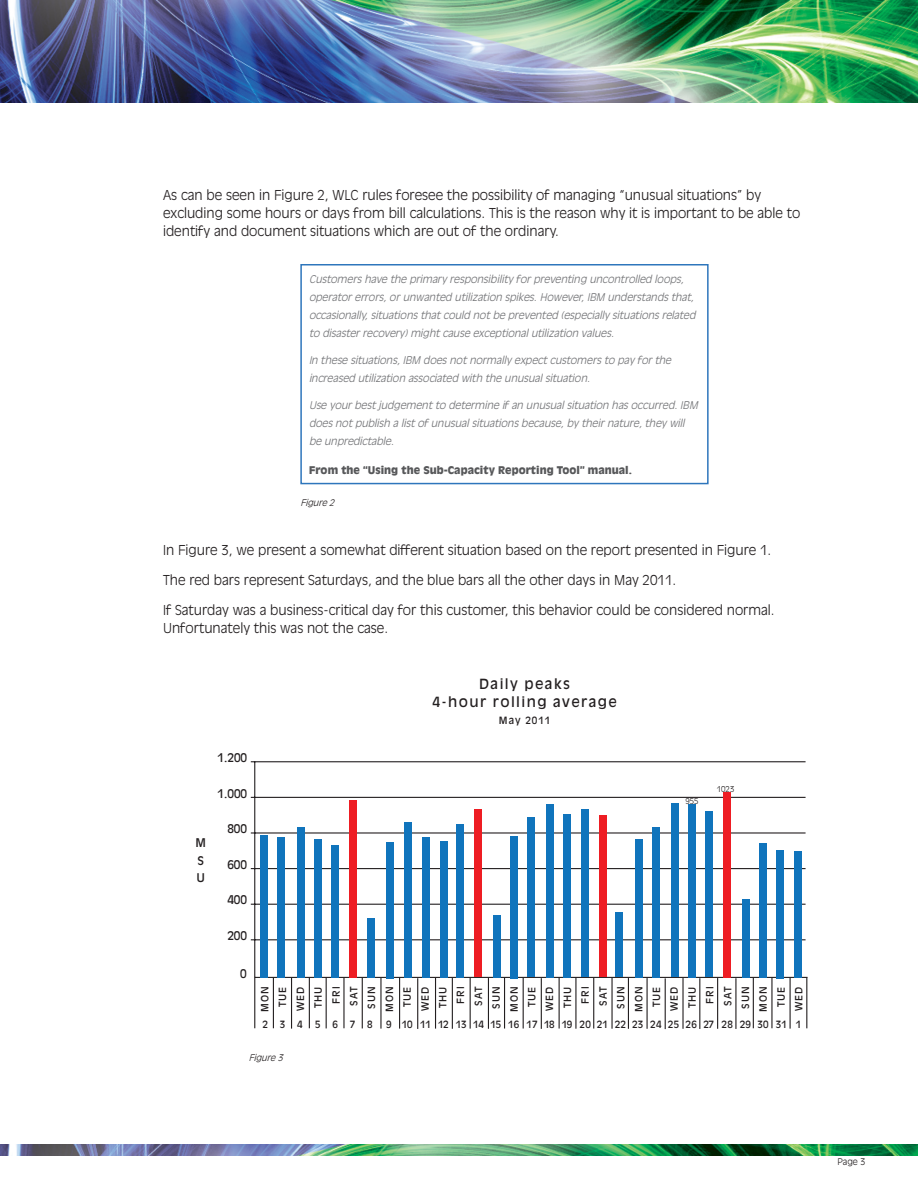
<style>
.page{position:relative;width:918px;height:1188px;background:#fff}
.page>*{position:absolute;margin:0;border:0;box-sizing:border-box;transform-origin:0 0}
.t1{font:13.8px/17.9px "Antique Olive";letter-spacing:.1em;color:#231f20;text-align:center}
.t2{font:300 13.5px/18px "Antique Olive";color:#231f20}
.t3{font:11.85px/17.9px "Antique Olive";color:#231f20}
.t4{font:italic 300 10.5px/18px "Antique Olive";color:#717275}
.t5{font:900 10.5px "Antique Olive";color:#57585a}
.t6{font:9.9px/17.9px "Antique Olive";letter-spacing:.1em;color:#231f20;text-align:right}
.t7{font:9.9px "Antique Olive";letter-spacing:.01em;color:#231f20}
.t8{font:italic 300 9px "Antique Olive";color:#231f20}
.t9{font:300 9px "Antique Olive";color:#231f20}
.t10{font:300 7.95px "Antique Olive";color:#231f20}
.s1{font-style:normal}
</style>
<div class="page">
<img style="left:0;top:0;width:918px;height:103px">
<img style="left:1px;top:1145px;width:917px;height:11px">
<div style="left:300px;top:264px;width:409px;height:220px;border:2px solid #2e76bc"></div>
<svg style="left:250px;top:761px;width:558px;height:218px"></svg>
<hr style="left:254px;top:978px;width:1px;height:50px;background:#231f20">
<hr style="left:273px;top:978px;width:1px;height:50px;background:#231f20">
<hr style="left:291px;top:978px;width:1px;height:51px;background:#231f20">
<hr style="left:309px;top:978px;width:1px;height:50px;background:#231f20">
<hr style="left:326px;top:978px;width:1px;height:50px;background:#231f20">
<hr style="left:343px;top:978px;width:2px;height:50px;background:#231f20">
<hr style="left:362px;top:978px;width:1px;height:50px;background:#231f20">
<hr style="left:380px;top:978px;width:2px;height:51px;background:#231f20">
<hr style="left:399px;top:978px;width:1px;height:51px;background:#231f20">
<hr style="left:417px;top:978px;width:1px;height:51px;background:#231f20">
<hr style="left:435px;top:978px;width:1px;height:51px;background:#231f20">
<hr style="left:452px;top:978px;width:1px;height:51px;background:#231f20">
<hr style="left:470px;top:978px;width:1px;height:51px;background:#231f20">
<hr style="left:488px;top:978px;width:1px;height:51px;background:#231f20">
<hr style="left:504px;top:978px;width:1px;height:51px;background:#231f20">
<hr style="left:523px;top:978px;width:1px;height:51px;background:#231f20">
<hr style="left:541px;top:978px;width:1px;height:51px;background:#231f20">
<hr style="left:559px;top:978px;width:1px;height:51px;background:#231f20">
<hr style="left:575px;top:978px;width:1px;height:51px;background:#231f20">
<hr style="left:593px;top:978px;width:1px;height:51px;background:#231f20">
<hr style="left:611px;top:978px;width:2px;height:51px;background:#231f20">
<hr style="left:628px;top:978px;width:1px;height:51px;background:#231f20">
<hr style="left:647px;top:978px;width:1px;height:51px;background:#231f20">
<hr style="left:665px;top:978px;width:1px;height:51px;background:#231f20">
<hr style="left:682px;top:978px;width:2px;height:51px;background:#231f20">
<hr style="left:699px;top:978px;width:1px;height:51px;background:#231f20">
<hr style="left:717px;top:978px;width:1px;height:51px;background:#231f20">
<hr style="left:735px;top:978px;width:1px;height:51px;background:#231f20">
<hr style="left:753px;top:978px;width:1px;height:50px;background:#231f20">
<hr style="left:771px;top:978px;width:2px;height:50px;background:#231f20">
<hr style="left:790px;top:978px;width:1px;height:51px;background:#231f20">
<hr style="left:806px;top:978px;width:1px;height:50px;background:#231f20">
<div style="left:260px;top:835px;width:8px;height:143px;background:#1074bc"></div>
<div style="left:278px;top:837px;width:7px;height:140px;background:#1074bc"></div>
<div style="left:297px;top:827px;width:7px;height:151px;background:#1074bc"></div>
<div style="left:314px;top:839px;width:8px;height:139px;background:#1074bc"></div>
<div style="left:331px;top:845px;width:8px;height:133px;background:#1074bc"></div>
<div style="left:349px;top:801px;width:8px;height:177px;background:#ee1d23"></div>
<div style="left:367px;top:918px;width:8px;height:60px;background:#1074bc"></div>
<div style="left:386px;top:842px;width:7px;height:136px;background:#1074bc"></div>
<div style="left:405px;top:822px;width:7px;height:156px;background:#1074bc"></div>
<div style="left:422px;top:837px;width:7px;height:141px;background:#1074bc"></div>
<div style="left:440px;top:841px;width:7px;height:137px;background:#1074bc"></div>
<div style="left:456px;top:824px;width:8px;height:154px;background:#1074bc"></div>
<div style="left:474px;top:810px;width:8px;height:167px;background:#ee1d23"></div>
<div style="left:493px;top:915px;width:7px;height:63px;background:#1074bc"></div>
<div style="left:510px;top:836px;width:8px;height:142px;background:#1074bc"></div>
<div style="left:527px;top:817px;width:8px;height:160px;background:#1074bc"></div>
<div style="left:546px;top:804px;width:8px;height:174px;background:#1074bc"></div>
<div style="left:563px;top:814px;width:8px;height:164px;background:#1074bc"></div>
<div style="left:581px;top:809px;width:8px;height:168px;background:#1074bc"></div>
<div style="left:599px;top:815px;width:8px;height:162px;background:#ee1d23"></div>
<div style="left:616px;top:912px;width:7px;height:65px;background:#1074bc"></div>
<div style="left:635px;top:839px;width:8px;height:139px;background:#1074bc"></div>
<div style="left:652px;top:828px;width:8px;height:150px;background:#1074bc"></div>
<div style="left:671px;top:803px;width:8px;height:174px;background:#1074bc"></div>
<div style="left:688px;top:804px;width:8px;height:174px;background:#1074bc"></div>
<div style="left:705px;top:811px;width:7px;height:166px;background:#1074bc"></div>
<div style="left:724px;top:792px;width:7px;height:185px;background:#ee1d23"></div>
<div style="left:742px;top:899px;width:8px;height:79px;background:#1074bc"></div>
<div style="left:759px;top:844px;width:8px;height:134px;background:#1074bc"></div>
<div style="left:776px;top:850px;width:8px;height:128px;background:#1074bc"></div>
<div style="left:795px;top:852px;width:7px;height:126px;background:#1074bc"></div>
<p class="t2" style="left:163px;top:186px;width:639px">As can be seen in Figure 2, WLC rules foresee the possibility of managing “unusual situations” by excluding some hours or days from bill calculations. This is the reason why it is important to be able to identify and document situations which are out of the ordinary.</p>
<p class="t4" style="left:309px;top:270px;width:391px">Customershave the primary responsibility forpreventing uncontrolled loops, operatorerrors,orunwanted utilization spikes.However,IBM understandsthat, occasionally,situationsthatcould notbe prevented (especially situationsrelated to disasterrecovery)mightcause exceptionalutilization values.</p>
<p class="t4" style="left:309px;top:351px;width:366px">In these situations,IBM doesnotnormally expectcustomersto pay forthe increased utilization associated with the unusualsituation.</p>
<p class="t4" style="left:309px;top:396px;width:393px">Use yourbestjudgementto determine ifan unusualsituation hasoccurred.IBM doesnotpublish a listofunusualsituationsbecause,by theirnature,they will be unpredictable<span class="s1">.</span></p>
<p class="t5" style="left:309px;top:464px;width:324px">From the “Using the Sub-Capacity Reporting Tool” manual.</p>
<p class="t8" style="left:300px;top:497px;width:38px">Figure2</p>
<p class="t2" style="left:163px;top:542px;width:610px">In Figure 3, we present a somewhat different situation based on the report presented in Figure 1.</p>
<p class="t2" style="left:163px;top:572px;width:515px">The red bars represent Saturdays, and the blue bars all the other days in May 2011.</p>
<p class="t2" style="left:163px;top:602px;width:613px">If Saturday was a business-critical day for this customer, this behavior could be considered normal.<br>Unfortunately this was not the case.</p>
<p class="t3" style="left:196px;top:834px;width:12px">M<br>S<br>U</p>
<p class="t3" style="left:218px;top:749px;width:31px">1.200</p>
<p class="t3" style="left:218px;top:784px;width:31px">1.000</p>
<p class="t3" style="left:227px;top:820px;width:21px">800</p>
<p class="t3" style="left:227px;top:856px;width:21px">600</p>
<p class="t3" style="left:227px;top:891px;width:21px">400</p>
<p class="t3" style="left:227px;top:927px;width:21px">200</p>
<p class="t3" style="left:240px;top:964px;width:8px">0</p>
<h1 class="t1" style="left:432px;top:675px;width:186px">Daily peaks<br>4-hour rolling average</h1>
<p class="t6" style="left:499px;top:712px;width:53px">May 2011</p>
<p class="t10" style="left:685px;top:796px;width:15px">955</p>
<p class="t10" style="left:717px;top:784px;width:19px">1023</p>
<p class="t6" style="left:256px;top:1012px;width:27px;rotate:-90deg">MON<br>TUE<br>WED<br>THU<br>FRI<br>SAT<br>SUN<br>MON<br>TUE<br>WED<br>THU<br>FRI<br>SAT<br>SUN<br>MON<br>TUE<br>WED<br>THU<br>FRI<br>SAT<br>SUN<br>MON<br>TUE<br>WED<br>THU<br>FRI<br>SAT<br>SUN<br>MON<br>TUE<br>WED</p>
<p class="t6" style="left:263px;top:1016px;width:42px">2 3 4</p>
<p class="t6" style="left:315px;top:1016px;width:59px">5 6 7 8</p>
<p class="t7" style="left:386px;top:1019px;width:417px">9 10 11 12 13 14 15 16 17 18 19 20 21 22 23 24 25 26 27 28 29 30 31 1</p>
<p class="t8" style="left:249px;top:1052px;width:38px">Figure3</p>
<p class="t9" style="left:837px;top:1156px;width:30px">Page 3</p>
</div>
